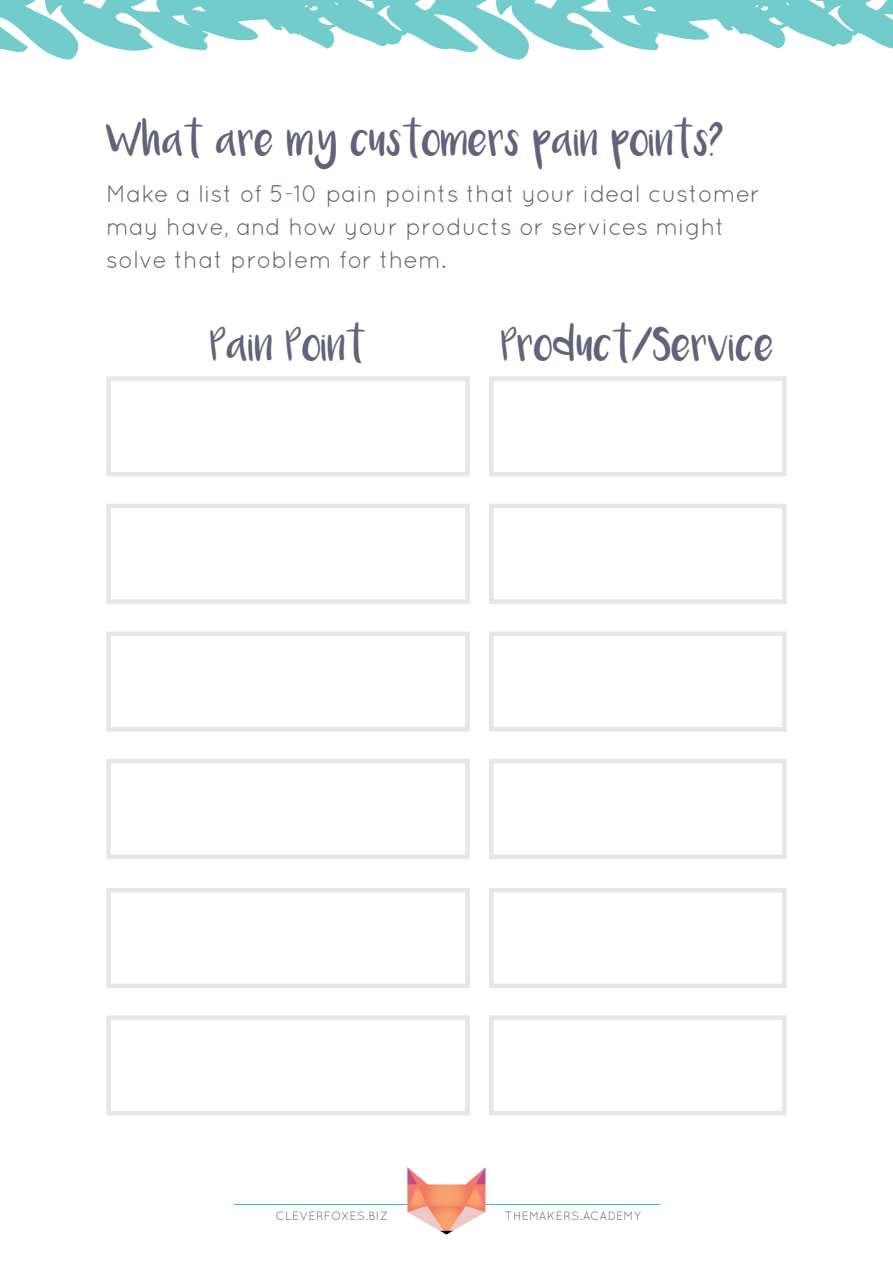
<style>
.page{position:relative;width:893px;height:1263px;background:#fff}
.page>*{position:absolute;margin:0;border:0;box-sizing:border-box;transform-origin:0 0}
.t1{font:25.5px "Luna";letter-spacing:.01em;color:#62637a}
.t2{font:24px/33px "Quicksand";color:#62637a}
.t3{font:12px "Quicksand";letter-spacing:.025em;color:#62637a}
</style>
<div class="page">
<hr style="left:234px;top:1204px;width:426px;height:1px;background:#28bec5">
<img style="left:407px;top:1167px;width:79px;height:68px">
<svg style="left:0;top:0;width:893px;height:60px;fill:#72cccc"></svg>
<div style="left:106px;top:376px;width:364px;height:100px;background:#fff;border:4px solid #e6e6e6"></div>
<div style="left:106px;top:504px;width:364px;height:100px;background:#fff;border:4px solid #e6e6e6"></div>
<div style="left:489px;top:376px;width:298px;height:100px;background:#fff;border:4px solid #e6e6e6"></div>
<div style="left:489px;top:504px;width:298px;height:100px;background:#fff;border:4px solid #e6e6e6"></div>
<div style="left:106px;top:631px;width:364px;height:101px;background:#fff;border:4px solid #e6e6e6"></div>
<div style="left:106px;top:759px;width:364px;height:100px;background:#fff;border:4px solid #e6e6e6"></div>
<div style="left:489px;top:631px;width:298px;height:101px;background:#fff;border:4px solid #e6e6e6"></div>
<div style="left:489px;top:759px;width:298px;height:100px;background:#fff;border:4px solid #e6e6e6"></div>
<div style="left:106px;top:888px;width:364px;height:100px;background:#fff;border:4px solid #e6e6e6"></div>
<div style="left:106px;top:1015px;width:364px;height:100px;background:#fff;border:4px solid #e6e6e6"></div>
<div style="left:489px;top:888px;width:298px;height:100px;background:#fff;border:4px solid #e6e6e6"></div>
<div style="left:489px;top:1015px;width:298px;height:100px;background:#fff;border:4px solid #e6e6e6"></div>
<p class="t1" style="left:106px;top:132px;width:619px">What are my customers pain points?</p>
<p class="t2" style="left:106px;top:177px;width:656px">Make a list of 5-10 pain points that your ideal customer may have, and how your products or services might solve that problem for them.</p>
<p class="t1" style="left:211px;top:338px;width:156px">Pain Point</p>
<p class="t1" style="left:501px;top:338px;width:274px">Product/Service</p>
<p class="t3" style="left:276px;top:1208px;width:114px">CLEVERFOXES.BIZ</p>
<p class="t3" style="left:505px;top:1208px;width:138px">THEMAKERS.ACADEMY</p>
</div>
